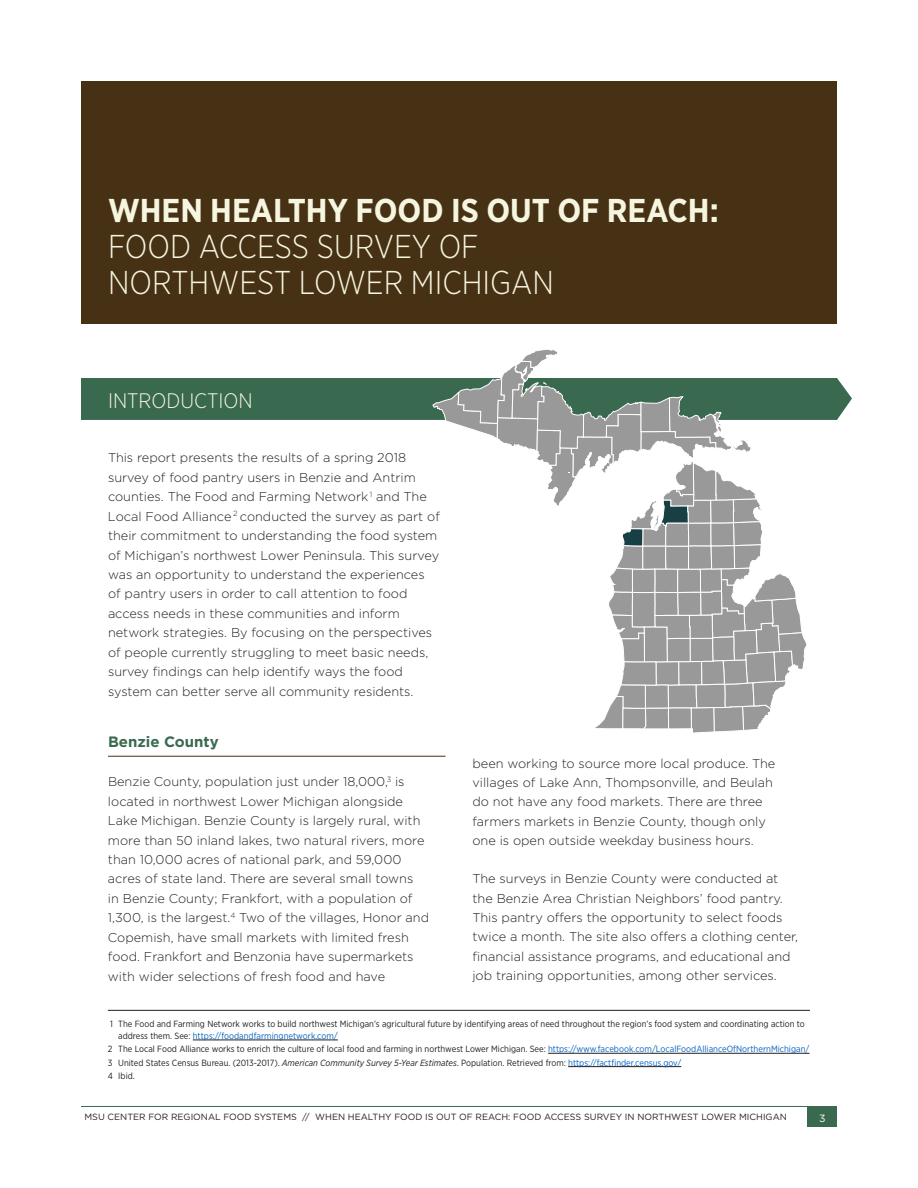
<style>
.page{position:relative;width:918px;height:1188px;background:#fff}
.page>*{position:absolute;margin:0;border:0;box-sizing:border-box;transform-origin:0 0}
.t1{font:300 33px/36px "Gotham Narrow";color:#f6f5e0;scale:.96 1}
.t2{font:300 21px "Gotham Narrow";color:#f6f5e0}
.t3{font:700 15px "Gotham";color:#396a4f}
.Body_Copy___Black{font:300 12.75px/19.5px "Gotham";color:#231f20}
.t4{font:10.5px "Gotham";color:#fff}
.t5{font:9px/12px "Gotham Narrow";color:#231f20}
.t6{font:9px "Gotham";color:#231f20}
.s1{font-weight:700}
.s2{color:#0563c1}
.s3{font-style:italic}
</style>
<div class="page">
<div style="left:81px;top:81px;width:756px;height:243px;background:#463114"></div>
<hr style="left:108px;top:756px;width:338px;height:1px;background:#463114">
<svg style="left:81px;top:349px;width:771px;height:384px"></svg>
<hr style="left:193px;top:1040px;width:145px;height:1px;background:#231f20">
<hr style="left:548px;top:1053px;width:262px;height:1px;background:#231f20">
<hr style="left:568px;top:1066px;width:113px;height:1px;background:#231f20">
<hr style="left:108px;top:1010px;width:702px;height:1px;background:#231f20">
<hr style="left:81px;top:1106px;width:756px;height:1px;background:#396a4f">
<div style="left:807px;top:1107px;width:30px;height:20px;background:#396a4f"></div>
<h1 class="t1" style="left:108px;top:192px;width:638px"><span class="s1">WHEN HEALTHY FOOD IS OUT OF REACH:<br></span>FOOD ACCESS SURVEY OF<br>NORTHWEST LOWER MICHIGAN</h1>
<h2 class="t2" style="left:108px;top:387px;width:146px">INTRODUCTION</h2>
<p class="Body_Copy___Black" style="left:108px;top:448px;width:334px">This report presents the results of a spring 2018 survey of food pantry users in Benzie and Antrim counties. The Food and Farming Network <sup>1</sup> and The Local Food Alliance <sup>2</sup> conducted the survey as part of their commitment to understanding the food system of Michigan’s northwest Lower Peninsula. This survey was an opportunity to understand the experiences of pantry users in order to call attention to food access needs in these communities and inform network strategies. By focusing on the perspectives of people currently struggling to meet basic needs, survey findings can help identify ways the food system can better serve all community residents.</p>
<h3 class="t3" style="left:108px;top:731px;width:112px">Benzie County</h3>
<p class="Body_Copy___Black" style="left:108px;top:772px;width:323px">Benzie County, population just under 18,000,<sup>3</sup> is located in northwest Lower Michigan alongside Lake Michigan. Benzie County is largely rural, with more than 50 inland lakes, two natural rivers, more than 10,000 acres of national park, and 59,000 acres of state land. There are several small towns<br>in Benzie County; Frankfort, with a population of 1,300, is the largest.<sup>4</sup> Two of the villages, Honor and Copemish, have small markets with limited fresh food. Frankfort and Benzonia have supermarkets with wider selections of fresh food and have</p>
<p class="Body_Copy___Black" style="left:472px;top:753px;width:304px">been working to source more local produce. The villages of Lake Ann, Thompsonville, and Beulah do not have any food markets. There are three farmers markets in Benzie County, though only one is open outside weekday business hours.</p>
<p class="Body_Copy___Black" style="left:472px;top:869px;width:327px">The surveys in Benzie County were conducted at the Benzie Area Christian Neighbors’ food pantry.<br>This pantry offers the opportunity to select foods twice a month. The site also offers a clothing center, financial assistance programs, and educational and job training opportunities, among other services.</p>
<p class="t5" style="left:118px;top:1018px;width:688px;text-indent:-8px">1 The Food and Farming Network works to build northwest Michigan’s agricultural future by identifying areas of need throughout the region’s food system and coordinating action to address them. See: <span class="s2">https://foodandfarmingnetwork.com/</span></p>
<p class="t5" style="left:108px;top:1043px;width:703px">2 The Local Food Alliance works to enrich the culture of local food and farming in northwest Lower Michigan. See: <span class="s2">https://www.facebook.com/LocalFoodAllianceOfNorthernMichigan/</span></p>
<p class="t5" style="left:108px;top:1056px;width:575px">3 United States Census Bureau. (2013-2017). <span class="s3">American Community Survey 5-Year Estimates</span>. Population. Retrieved from: <span class="s2">https://factfinder.census.gov/</span></p>
<p class="t5" style="left:108px;top:1070px;width:28px">4 Ibid.</p>
<p class="t6" style="left:85px;top:1111px;width:704px">MSU CENTER FOR REGIONAL FOOD SYSTEMS // WHEN HEALTHY FOOD IS OUT OF REACH: FOOD ACCESS SURVEY IN NORTHWEST LOWER MICHIGAN</p>
<p class="t4" style="left:819px;top:1111px;width:8px">3</p>
</div>
